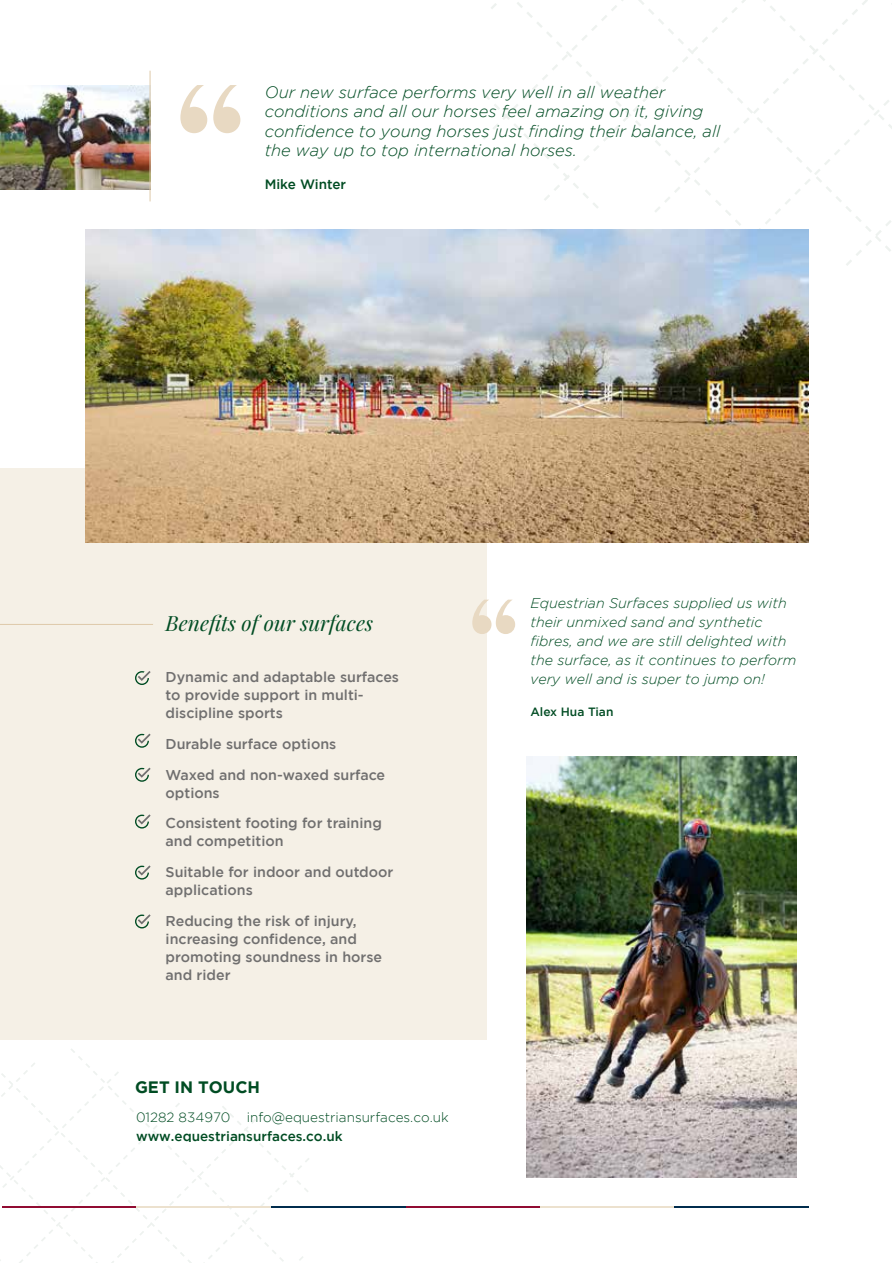
<style>
.page{position:relative;width:893px;height:1263px;background:#fff}
.page>*{position:absolute;margin:0;border:0;box-sizing:border-box;transform-origin:0 0}
.t1{font:italic 21px "Playfair Display";color:#004c23}
.t2{font:italic 300 16.5px/19.5px "Gotham";color:#004c23}
.t3{font:700 16.5px "Gotham";color:#004c23}
.t4{font:500 14.25px/18px "Gotham";color:#706f6f}
.t5{font:italic 300 14.25px/18.9px "Gotham";color:#004c23}
.t6{font:300 13.5px "Gotham";color:#004c23}
.t7{font:500 13.5px "Gotham";color:#004c23}
.t8{font:500 13.5px "Gotham";color:#004c23}
.t9{font:500 12px "Gotham";color:#004c23}
</style>
<div class="page">
<svg style="left:1px;top:1049px;width:308px;height:214px"></svg>
<svg style="left:482px;top:0;width:410px;height:285px"></svg>
<div style="left:0;top:468px;width:486px;height:572px;background:#f5f0e6"></div>
<img style="left:526px;top:756px;width:270px;height:422px">
<img style="left:85px;top:230px;width:723px;height:313px">
<svg style="left:213px;top:85px;width:27px;height:48px"></svg>
<svg style="left:180px;top:85px;width:27px;height:48px"></svg>
<hr style="left:2px;top:1206px;width:135px;height:2px;background:#910c32">
<hr style="left:137px;top:1206px;width:134px;height:2px;background:#ece1ce">
<hr style="left:271px;top:1206px;width:135px;height:2px;background:#002c4d">
<hr style="left:406px;top:1206px;width:134px;height:2px;background:#910c32">
<hr style="left:540px;top:1206px;width:135px;height:2px;background:#ece1ce">
<hr style="left:674px;top:1206px;width:135px;height:2px;background:#002c4d">
<svg style="left:472px;top:600px;width:43px;height:34px"></svg>
<svg style="left:135px;top:671px;width:16px;height:14px"></svg>
<hr style="left:0;top:624px;width:153px;height:1px;background:#dec9a9">
<svg style="left:135px;top:734px;width:16px;height:14px"></svg>
<svg style="left:135px;top:768px;width:16px;height:14px"></svg>
<svg style="left:135px;top:814px;width:16px;height:14px"></svg>
<svg style="left:135px;top:865px;width:16px;height:14px"></svg>
<svg style="left:135px;top:914px;width:16px;height:14px"></svg>
<img style="left:0;top:85px;width:150px;height:104px">
<hr style="left:150px;top:71px;width:1px;height:130px;background:#dec9a9">
<p class="t2" style="left:265px;top:82px;width:457px">Our new surface performs very well in all weather conditions and all our horses feel amazing on it, giving confidence to young horses just finding their balance, all the way up to top international horses.</p>
<p class="t8" style="left:265px;top:176px;width:83px">Mike Winter</p>
<h1 class="t1" style="left:166px;top:609px;width:209px">Benefits of our surfaces</h1>
<p class="t4" style="left:166px;top:668px;width:235px">Dynamic and adaptable surfaces to provide support in multi&shy;discipline sports</p>
<p class="t4" style="left:166px;top:728px;width:221px;line-height:30.8px">Durable surface options<br>Waxed and non-waxed surface</p>
<p class="t4" style="left:166px;top:777px;width:218px;line-height:30.8px">options<br>Consistent footing for training</p>
<p class="t4" style="left:166px;top:826px;width:229px;line-height:30.8px">and competition<br>Suitable for indoor and outdoor</p>
<p class="t4" style="left:166px;top:874px;width:193px;line-height:30.8px">applications<br>Reducing the risk of injury,</p>
<p class="t4" style="left:166px;top:929px;width:218px">increasing confidence, and promoting soundness in horse and rider</p>
<p class="t3" style="left:135px;top:1077px;width:127px">GET IN TOUCH</p>
<p class="t6" style="left:136px;top:1109px;width:314px">01282 834970 info@equestriansurfaces.co.uk</p>
<p class="t7" style="left:136px;top:1129px;width:208px">www.equestriansurfaces.co.uk</p>
<p class="t5" style="left:530px;top:594px;width:267px">Equestrian Surfaces supplied us with their unmixed sand and synthetic fibres, and we are still delighted with the surface, as it continues to perform very well and is super to jump on!</p>
<p class="t9" style="left:530px;top:705px;width:85px">Alex Hua Tian</p>
</div>
